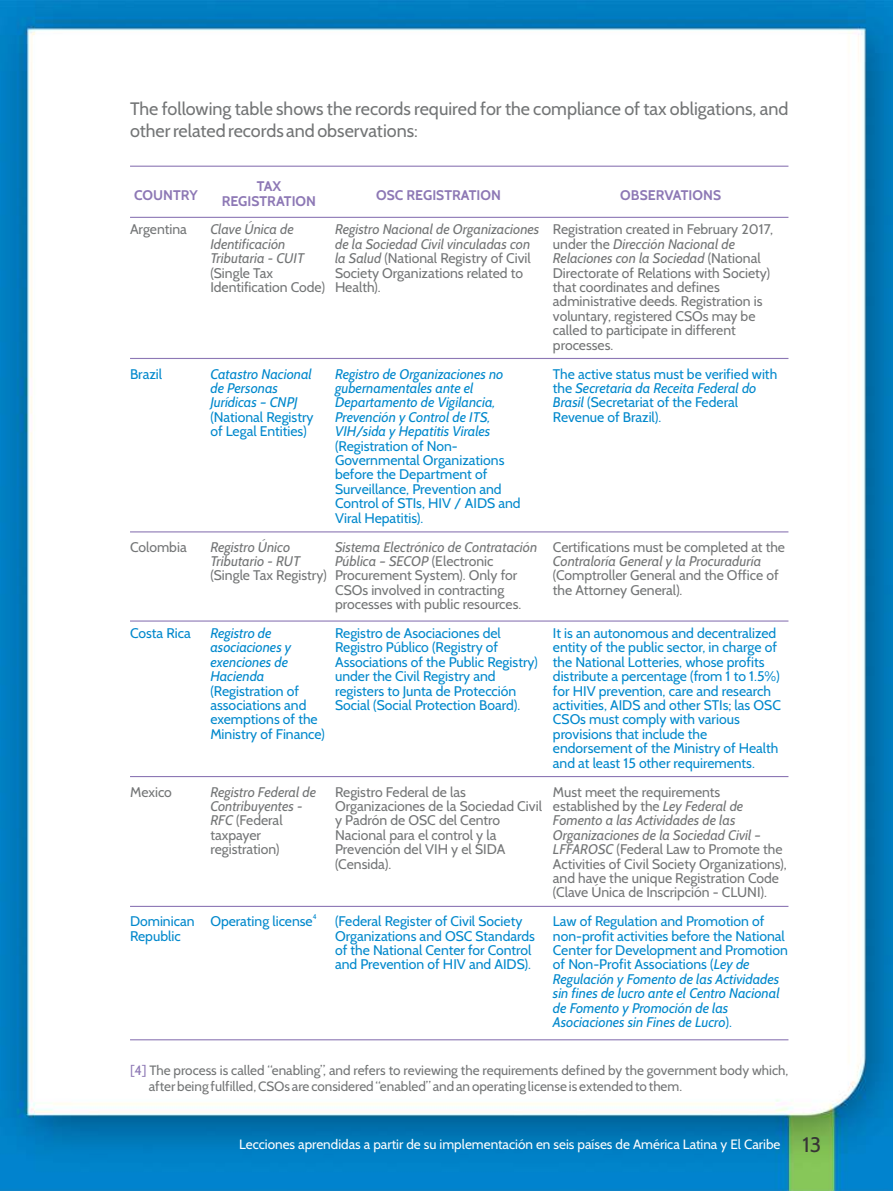
<style>
.page{position:relative;width:893px;height:1191px;background:#fff}
.page>*{position:absolute;margin:0;border:0;box-sizing:border-box;transform-origin:0 0}
.t1{font:18px/21.9px "Cabin";color:#737576}
.t2{font:13.95px/14.4px "Cabin";color:#08c}
.t3{font:13.95px/14.4px "Cabin";color:#737576}
.t4{font:italic 13.95px/14.4px "Cabin";color:#737576}
.t5{font:italic 13.95px/14.4px "Cabin";color:#08c}
.t6{font:700 13.95px/14.4px "Cabin";color:#8d78b5;text-align:center}
.t7{font:13.5px/16.4px "Cabin";color:#737576}
.t8{font:13.5px "Cabin";color:#fefefe}
.t9{font:7.05px "Cabin";color:#08c}
.s1{font-style:normal}
.s2{font-style:italic}
.s3{color:#8d78b5}
.s4{font-size:21px;color:#373435}
</style>
<div class="page">
<img style="left:0;top:0;width:893px;height:1191px">
<hr style="left:130px;top:217px;width:658px;height:1px;background:#8d78b5">
<hr style="left:130px;top:358px;width:658px;height:1px;background:#8d78b5">
<hr style="left:130px;top:531px;width:658px;height:1px;background:#8d78b5">
<hr style="left:130px;top:620px;width:658px;height:1px;background:#8d78b5">
<hr style="left:130px;top:776px;width:658px;height:1px;background:#8d78b5">
<hr style="left:130px;top:906px;width:658px;height:1px;background:#8d78b5">
<hr style="left:130px;top:166px;width:658px;height:1px;background:#8d78b5">
<hr style="left:130px;top:1039px;width:658px;height:1px;background:#8d78b5">
<p class="t1" style="left:130px;top:97px;width:660px">The following table shows the records required for the compliance of tax obligations, and other related records and observations:</p>
<p class="t6" style="left:134px;top:187px;width:65px">COUNTRY</p>
<p class="t3" style="left:130px;top:222px;width:58px">Argentina</p>
<p class="t2" style="left:130px;top:366px;width:34px">Brazil</p>
<p class="t3" style="left:130px;top:539px;width:58px">Colombia</p>
<p class="t2" style="left:130px;top:626px;width:62px">Costa Rica</p>
<p class="t3" style="left:130px;top:784px;width:43px">Mexico</p>
<p class="t2" style="left:130px;top:914px;width:66px">Dominican<br>Republic</p>
<p class="t6" style="left:222px;top:179px;width:96px">TAX<br>REGISTRATION</p>
<p class="t4" style="left:210px;top:222px;width:95px">Clave Única de<br>Identificación<br>Tributaria - CUIT</p>
<p class="t3" style="left:210px;top:265px;width:116px">(Single Tax<br>Identification Code)</p>
<p class="t6" style="left:376px;top:187px;width:126px">OSC REGISTRATION</p>
<p class="t4" style="left:335px;top:222px;width:206px">Registro Nacional de Organizaciones de la Sociedad Civil vinculadas con la Salud <span class="s1">(National Registry of Civil<br>Society Organizations related to<br>Health).</span></p>
<p class="t5" style="left:210px;top:366px;width:103px">Catastro Nacional de Personas<br>Jurídicas – CNPJ</p>
<p class="t2" style="left:210px;top:409px;width:105px">(National Registry of Legal Entities)</p>
<p class="t4" style="left:210px;top:539px;width:92px">Registro Único<br>Tributario - RUT</p>
<p class="t3" style="left:210px;top:568px;width:118px">(Single Tax Registry)</p>
<p class="t5" style="left:210px;top:626px;width:82px">Registro de asociaciones y exenciones de<br>Hacienda</p>
<p class="t2" style="left:210px;top:683px;width:116px">(Registration of associations and exemptions of the<br>Ministry of Finance)</p>
<p class="t5" style="left:335px;top:366px;width:170px">Registro de Organizaciones no gubernamentales ante el<br>Departamento de Vigilancia,<br>Prevención y Control de ITS,<br>VIH/sida y Hepatitis Virales</p>
<p class="t2" style="left:335px;top:438px;width:187px">(Registration of Non-<br>Governmental Organizations before the Department of<br>Surveillance, Prevention and<br>Control of STIs, HIV / AIDS and<br>Viral Hepatitis).</p>
<p class="t3" style="left:335px;top:539px;width:204px"><span class="s2">Sistema Electrónico de Contratación<br>Pública – SECOP</span> (Electronic<br>Procurement System). Only for<br>CSOs involved in contracting processes with public resources.</p>
<p class="t2" style="left:335px;top:626px;width:204px">Registro de Asociaciones del<br>Registro Público (Registry of<br>Associations of the Public Registry) under the Civil Registry and registers to Junta de Protección<br>Social (Social Protection Board).</p>
<p class="t4" style="left:210px;top:784px;width:107px">Registro Federal de<br>Contribuyentes -<br>RFC <span class="s1">(Federal taxpayer registration)</span></p>
<p class="t3" style="left:335px;top:784px;width:208px">Registro Federal de las<br>Organizaciones de la Sociedad Civil y Padrón de OSC del Centro<br>Nacional para el control y la<br>Prevención del VIH y el SIDA (Censida).</p>
<p class="t9" style="left:313px;top:912px;width:5px">4</p>
<p class="t2" style="left:210px;top:914px;width:104px">Operating license</p>
<p class="t2" style="left:335px;top:914px;width:201px">(Federal Register of Civil Society Organizations and OSC Standards of the National Center for Control and Prevention of HIV and AIDS).</p>
<p class="t6" style="left:620px;top:187px;width:102px">OBSERVATIONS</p>
<p class="t3" style="left:553px;top:222px;width:222px">Registration created in February 2017, under the <span class="s2">Dirección Nacional de Relaciones con la Sociedad</span> (National Directorate of Relations with Society) that coordinates and defines administrative deeds. Registration is voluntary, registered CSOs may be called to participate in different processes.</p>
<p class="t2" style="left:553px;top:366px;width:226px">The active status must be verified with the <span class="s2">Secretaria da Receita Federal do<br>Brasil</span> (Secretariat of the Federal<br>Revenue of Brazil).</p>
<p class="t3" style="left:553px;top:539px;width:234px">Certifications must be completed at the</p>
<p class="t4" style="left:553px;top:554px;width:210px">Contraloría General y la Procuraduría</p>
<p class="t3" style="left:553px;top:568px;width:227px">(Comptroller General and the Office of the Attorney General).</p>
<p class="t2" style="left:553px;top:626px;width:230px">It is an autonomous and decentralized entity of the public sector, in charge of the National Lotteries, whose profits distribute a percentage (from 1 to 1.5%) for HIV prevention, care and research activities, AIDS and other STIs; las OSC CSOs must comply with various provisions that include the endorsement of the Ministry of Health and at least 15 other requirements.</p>
<p class="t3" style="left:553px;top:784px;width:236px">Must meet the requirements established by the <span class="s2">Ley Federal de Fomento a las Actividades de las Organizaciones de la Sociedad Civil – LFFAROSC</span> (Federal Law to Promote the Activities of Civil Society Organizations), and have the unique Registration Code (Clave Única de Inscripción - CLUNI).</p>
<p class="t2" style="left:553px;top:914px;width:237px">Law of Regulation and Promotion of non-profit activities before the National Center for Development and Promotion of Non-Profit Associations (<span class="s2">Ley de Regulación y Fomento de las Actividades sin fines de lucro ante el Centro Nacional de Fomento y Promoción de las Asociaciones sin Fines de Lucro</span>).</p>
<p class="t7" style="left:149px;top:1061px;width:641px;text-indent:-19px"><span class="s3">[4]</span> The process is called “enabling”, and refers to reviewing the requirements defined by the government body which, after being fulfilled, CSOs are considered “enabled” and an operating license is extended to them.</p>
<p class="t8" style="left:239px;top:1136px;width:584px">Lecciones aprendidas a partir de su implementación en seis países de América Latina y El Caribe <span class="s4">13</span></p>
</div>
